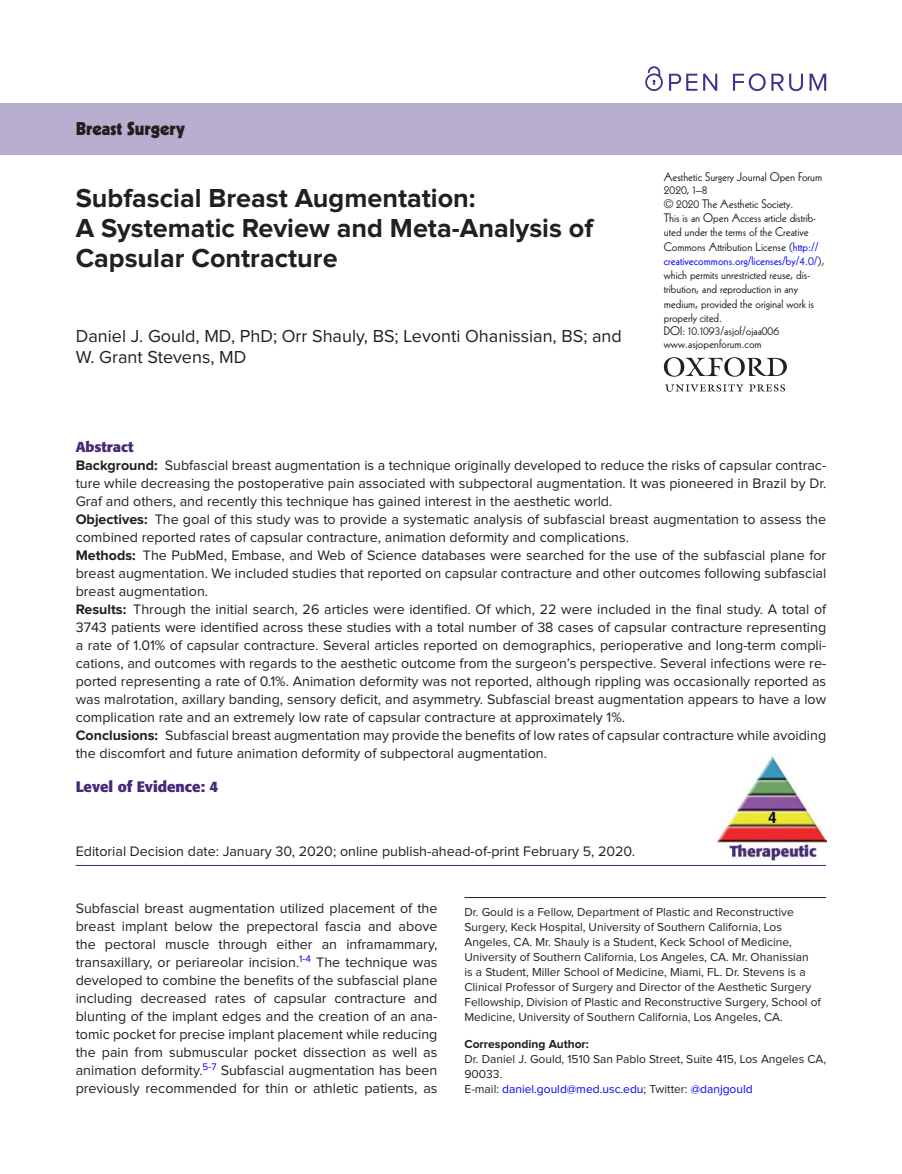
<style>
.page{position:relative;width:902px;height:1174px;background:#fff}
.page>*{position:absolute;margin:0;border:0;box-sizing:border-box;transform-origin:0 0}
.t1{font:700 27px/30px "Proxima Nova";color:#231f20}
.t2{font:18px/21px "Proxima Nova";color:#231f20}
.t3{font:900 18px "Kabel LT Std";color:#231f20}
.t4{font:700 15px "Formata";color:#462b79}
.t5{font:14.25px/18px "Proxima Nova";color:#231f20}
.t6{font:700 14.25px "Formata";color:#462b79}
.t7{font:12px/15px "Proxima Nova";color:#231f20}
.t8{font:12px/14.2px "Kabel LT Std";color:#231f20}
.t9{font:700 12px "Proxima Nova";color:#231f20}
.s1{color:#00f}
.s2{font-weight:700}
</style>
<div class="page">
<svg style="left:669px;top:74px;width:28px;height:17px"></svg>
<svg style="left:703px;top:74px;width:14px;height:17px"></svg>
<svg style="left:733px;top:73px;width:32px;height:18px"></svg>
<svg style="left:771px;top:74px;width:12px;height:17px"></svg>
<svg style="left:789px;top:74px;width:14px;height:17px"></svg>
<svg style="left:809px;top:74px;width:17px;height:17px"></svg>
<svg style="left:645px;top:66px;width:17px;height:25px"></svg>
<div style="left:0;top:104px;width:901px;height:50px;background:#b7aed0"></div>
<svg style="left:663px;top:357px;width:123px;height:35px"></svg>
<hr style="left:464px;top:897px;width:362px;height:1px;background:#231f20">
<hr style="left:76px;top:865px;width:750px;height:1px;background:#462b79">
<img style="left:717px;top:756px;width:109px;height:104px">
<p class="t3" style="left:76px;top:117px;width:111px">Breast Surgery</p>
<h1 class="t1" style="left:76px;top:184px;width:519px">Subfascial Breast Augmentation:<br>A Systematic Review and Meta-Analysis of<br>Capsular Contracture</h1>
<p class="t2" style="left:76px;top:327px;width:547px">Daniel J. Gould, MD, PhD; Orr Shauly, BS; Levonti Ohanissian, BS; and<br>W. Grant Stevens, MD</p>
<p class="t8" style="left:663px;top:171px;width:160px;line-height:12.8px">Aesthetic Surgery Journal Open Forum<br>2020, 1–8</p>
<p class="t8" style="left:663px;top:197px;width:162px">© 2020 The Aesthetic Society.<br>This is an Open Access article distrib&shy;uted under the terms of the Creative Commons Attribution License (<span class="s1">http:// creativecommons.org/licenses/by/4.0/</span>), which permits unrestricted reuse, dis&shy;tribution, and reproduction in any medium, provided the original work is properly cited.</p>
<p class="t8" style="left:663px;top:325px;width:117px;line-height:12.8px">DOI: 10.1093/asjof/ojaa006 www.asjopenforum.com</p>
<p class="t6" style="left:76px;top:438px;width:59px">Abstract</p>
<p class="t5" style="left:76px;top:457px;width:752px"><span class="s2">Background:</span> Subfascial breast augmentation is a technique originally developed to reduce the risks of capsular contrac&shy;ture while decreasing the postoperative pain associated with subpectoral augmentation. It was pioneered in Brazil by Dr.<br>Graf and others, and recently this technique has gained interest in the aesthetic world.<br><span class="s2">Objectives:</span> The goal of this study was to provide a systematic analysis of subfascial breast augmentation to assess the combined reported rates of capsular contracture, animation deformity and complications.<br><span class="s2">Methods:</span> The PubMed, Embase, and Web of Science databases were searched for the use of the subfascial plane for breast augmentation. We included studies that reported on capsular contracture and other outcomes following subfascial breast augmentation.<br><span class="s2">Results:</span> Through the initial search, 26 articles were identified. Of which, 22 were included in the final study. A total of 3743 patients were identified across these studies with a total number of 38 cases of capsular contracture representing a rate of 1.01% of capsular contracture. Several articles reported on demographics, perioperative and long-term compli&shy;cations, and outcomes with regards to the aesthetic outcome from the surgeon’s perspective. Several infections were re&shy;ported representing a rate of 0.1%. Animation deformity was not reported, although rippling was occasionally reported as was malrotation, axillary banding, sensory deficit, and asymmetry. Subfascial breast augmentation appears to have a low complication rate and an extremely low rate of capsular contracture at approximately 1%.<br><span class="s2">Conclusions:</span> Subfascial breast augmentation may provide the benefits of low rates of capsular contracture while avoiding the discomfort and future animation deformity of subpectoral augmentation.</p>
<p class="t4" style="left:76px;top:777px;width:144px">Level of Evidence: 4</p>
<p class="t5" style="left:76px;top:843px;width:561px">Editorial Decision date: January 30, 2020; online publish-ahead-of-print February 5, 2020.</p>
<p class="t5" style="left:76px;top:900px;width:363px;text-align:justify">Subfascial breast augmentation utilized placement of the breast implant below the prepectoral fascia and above the pectoral muscle through either an inframammary, transaxillary, or periareolar incision.<sup>1-4</sup> The technique was developed to combine the benefits of the subfascial plane including decreased rates of capsular contracture and blunting of the implant edges and the creation of an ana&shy;tomic pocket for precise implant placement while reducing the pain from submuscular pocket dissection as well as animation deformity.<sup>5-7</sup> Subfascial augmentation has been previously recommended for thin or athletic patients, as</p>
<p class="t7" style="left:464px;top:905px;width:358px">Dr. Gould is a Fellow, Department of Plastic and Reconstructive Surgery, Keck Hospital, University of Southern California, Los Angeles, CA. Mr. Shauly is a Student, Keck School of Medicine, University of Southern California, Los Angeles, CA. Mr. Ohanissian<br>is a Student, Miller School of Medicine, Miami, FL. Dr. Stevens is a Clinical Professor of Surgery and Director of the Aesthetic Surgery Fellowship, Division of Plastic and Reconstructive Surgery, School of Medicine, University of Southern California, Los Angeles, CA.</p>
<p class="t9" style="left:464px;top:1038px;width:126px">Corresponding Author:</p>
<p class="t7" style="left:464px;top:1052px;width:363px">Dr. Daniel J. Gould, 1510 San Pablo Street, Suite 415, Los Angeles CA,<br>90033.<br>E-mail: <span class="s1">daniel.gould@med.usc.edu</span>; Twitter: <span class="s1">@danjgould</span></p>
</div>
